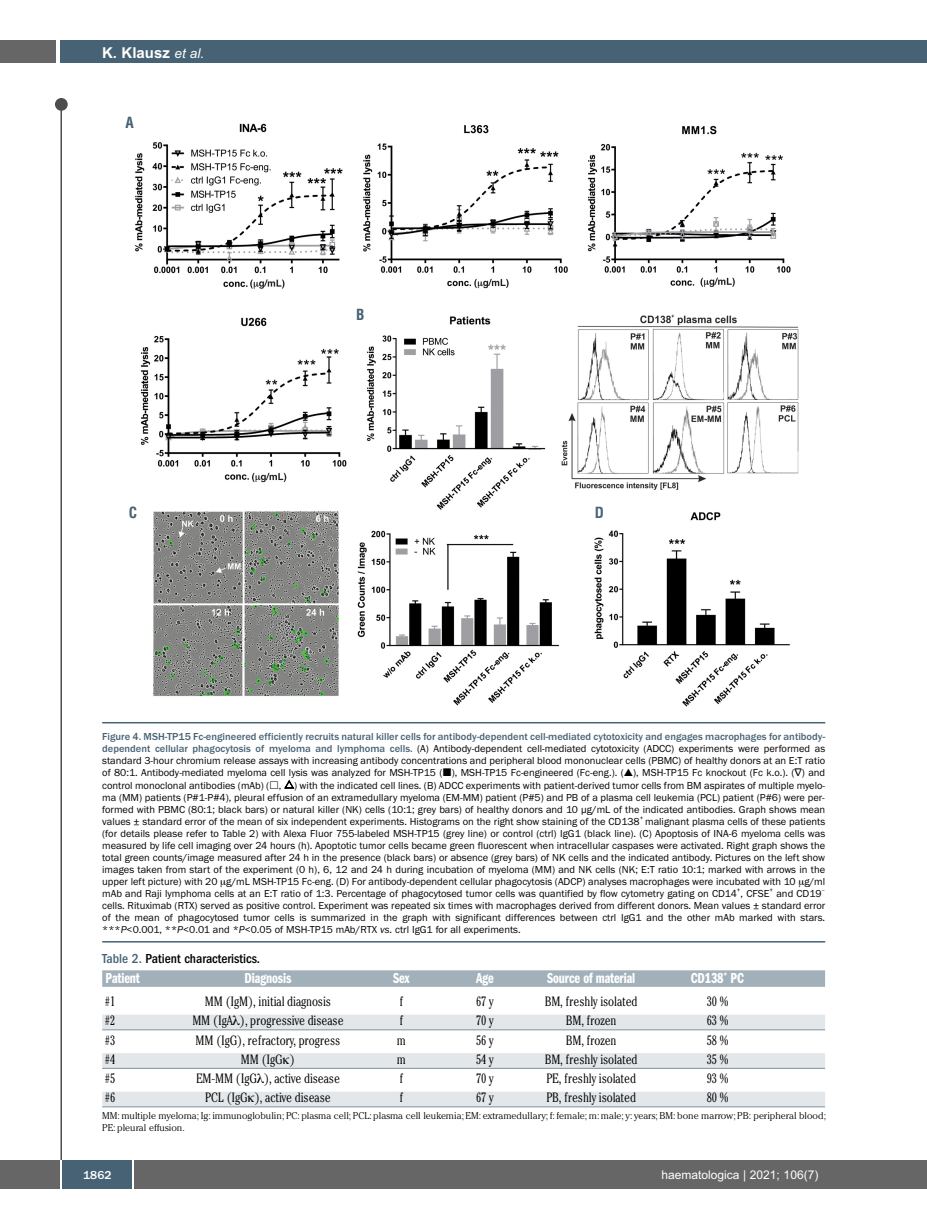
<style>
.page{position:relative;width:927px;height:1225px;background:#fff}
.page>*{position:absolute;margin:0;border:0;box-sizing:border-box;transform-origin:0 0}
.t1{font:15px "Franklin Gothic Demi Cmpr";letter-spacing:-.01em;color:#fff}
.t2{font:700 15px "Arial";color:#fff}
.t3{font:700 condensed 15px "Helvetica";color:#466274}
.t4{font:300 condensed 13.5px "Cheltenham";letter-spacing:-.01em;color:#000}
.t5{font:500 condensed 13.5px "Franklin Gothic";color:#000}
.t6{font:12px "Arial";color:#fff}
.t7{font:500 12px "Franklin Gothic";color:#fff}
.t8{font:10.5px/12px "Franklin Gothic";color:#000;text-align:justify}
.t9{font:300 9.75px/12px "Cheltenham";color:#000}
.s1{font-weight:400;font-style:italic;font-size:13.5px}
.s2{font-weight:500;color:#466274}
.s3{font-family:"Lucida Grande"}
.s4{font-style:italic}
.s5{color:#466274}
</style>
<div class="page">
<div style="left:911px;top:40px;width:16px;height:22px;background:#466274"></div>
<div style="left:910px;top:1160px;width:17px;height:28px;background:#666"></div>
<div style="left:55px;top:98px;width:13px;height:13px;background:#4d4d4d;border-radius:50%"></div>
<hr style="left:60px;top:101px;width:2px;height:1061px;background:#4d4d4d">
<div style="left:60px;top:40px;width:852px;height:22px;background:#466274"></div>
<div style="left:0;top:40px;width:56px;height:22px;background:#666"></div>
<div style="left:0;top:1160px;width:911px;height:28px;background:#666"></div>
<div style="left:62px;top:1160px;width:71px;height:28px;background:#466274"></div>
<hr style="left:60px;top:1160px;width:2px;height:28px;background:#fff">
<svg style="left:133px;top:1160px;width:1px;height:28px"></svg>
<img style="left:135px;top:123px;width:664px;height:584px">
<hr style="left:102px;top:722px;width:723px;height:1px;background:#466274">
<hr style="left:102px;top:941px;width:723px;height:1px;background:#466274">
<div style="left:102px;top:970px;width:723px;height:16px;background:#a2b0b9"></div>
<div style="left:102px;top:1014px;width:723px;height:15px;background:#e3e7ea"></div>
<hr style="left:102px;top:1029px;width:723px;height:1px;background:#7d919e">
<div style="left:102px;top:1053px;width:723px;height:15px;background:#e3e7ea"></div>
<hr style="left:102px;top:1068px;width:723px;height:1px;background:#7d919e">
<div style="left:102px;top:1091px;width:723px;height:15px;background:#e3e7ea"></div>
<hr style="left:102px;top:1106px;width:723px;height:1px;background:#7d919e">
<h1 class="t2" style="left:102px;top:44px;width:104px">K. Klausz <span class="s1">et al.</span></h1>
<h1 class="t3" style="left:125px;top:114px;width:10px">A</h1>
<h1 class="t3" style="left:356px;top:306px;width:10px">B</h1>
<h1 class="t3" style="left:129px;top:504px;width:10px">C</h1>
<h1 class="t3" style="left:595px;top:504px;width:11px">D</h1>
<p class="t8" style="left:102px;top:731px;width:725px"><span class="s2">Figure 4. MSH-TP15 Fc-engineered efficiently recruits natural killer cells for antibody-dependent cell-mediated cytotoxicity and engages macrophages for antibody&shy;dependent cellular phagocytosis of myeloma and lymphoma cells.</span> (A) Antibody-dependent cell-mediated cytotoxicity (ADCC) experiments were performed as standard 3-hour chromium release assays with increasing antibody concentrations and peripheral blood mononuclear cells (PBMC) of healthy donors at an E:T ratio of 80:1. Antibody-mediated myeloma cell lysis was analyzed for MSH-TP15 ( ), MSH-TP15 Fc-engineered (Fc-eng.). (▲), MSH-TP15 Fc knockout (Fc k.o.). (<span class="s3">∇</span>) and control monoclonal antibodies (mAb) ( , ) with the indicated cell lines. (B) ADCC experiments with patient-derived tumor cells from BM aspirates of multiple myelo&shy;ma (MM) patients (P#1-P#4), pleural effusion of an extramedullary myeloma (EM-MM) patient (P#5) and PB of a plasma cell leukemia (PCL) patient (P#6) were per&shy;formed with PBMC (80:1; black bars) or natural killer (NK) cells (10:1; grey bars) of healthy donors and 10 µg/mL of the indicated antibodies. Graph shows mean values ± standard error of the mean of six independent experiments. Histograms on the right show staining of the CD138<sup>+</sup> malignant plasma cells of these patients (for details please refer to Table 2) with Alexa Fluor 755-labeled MSH-TP15 (grey line) or control (ctrl) IgG1 (black line). (C) Apoptosis of INA-6 myeloma cells was measured by life cell imaging over 24 hours (h). Apoptotic tumor cells became green fluorescent when intracellular caspases were activated. Right graph shows the total green counts/image measured after 24 h in the presence (black bars) or absence (grey bars) of NK cells and the indicated antibody. Pictures on the left show images taken from start of the experiment (0 h), 6, 12 and 24 h during incubation of myeloma (MM) and NK cells (NK; E:T ratio 10:1; marked with arrows in the upper left picture) with 20 g/mL MSH-TP15 Fc-eng. (D) For antibody-dependent cellular phagocytosis (ADCP) analyses macrophages were incubated with 10 g/ml mAb and Raji lymphoma cells at an E:T ratio of 1:3. Percentage of phagocytosed tumor cells was quantified by flow cytometry gating on CD14<sup>+</sup>, CFSE<sup>+</sup> and CD19<sup>– </sup>cells. Rituximab (RTX) served as positive control. Experiment was repeated six times with macrophages derived from different donors. Mean values ± standard error of the mean of phagocytosed tumor cells is summarized in the graph with significant differences between ctrl IgG1 and the other mAb marked with stars. ***<span class="s4">P</span>&lt;0.001, **<span class="s4">P</span>&lt;0.01 and *<span class="s4">P</span>&lt;0.05 of MSH-TP15 mAb/RTX <span class="s4">vs.</span> ctrl IgG1 for all experiments.</p>
<p class="t5" style="left:102px;top:954px;width:159px"><span class="s5">Table 2.</span> Patient characteristics.</p>
<h1 class="t1" style="left:106px;top:972px;width:36px">Patient</h1>
<h1 class="t1" style="left:245px;top:972px;width:48px">Diagnosis</h1>
<h1 class="t1" style="left:393px;top:972px;width:18px">Sex</h1>
<h1 class="t1" style="left:476px;top:972px;width:19px">Age</h1>
<h1 class="t1" style="left:547px;top:972px;width:90px">Source of material</h1>
<h1 class="t1" style="left:691px;top:972px;width:55px">CD138<sup>+</sup> PC</h1>
<p class="t4" style="left:105px;top:996px;width:12px">#1</p>
<p class="t4" style="left:205px;top:996px;width:128px">MM (IgM), initial diagnosis</p>
<p class="t4" style="left:400px;top:996px;width:5px">f</p>
<p class="t4" style="left:476px;top:996px;width:19px">67y</p>
<p class="t4" style="left:545px;top:996px;width:94px">BM, freshly isolated</p>
<p class="t4" style="left:707px;top:996px;width:23px">30%</p>
<p class="t4" style="left:105px;top:1016px;width:12px">#2</p>
<p class="t4" style="left:192px;top:1016px;width:153px">MM (IgA●), progressive disease</p>
<p class="t4" style="left:400px;top:1016px;width:5px">f</p>
<p class="t4" style="left:476px;top:1016px;width:19px">70y</p>
<p class="t4" style="left:566px;top:1016px;width:52px">BM, frozen</p>
<p class="t4" style="left:707px;top:1016px;width:23px">63%</p>
<p class="t4" style="left:105px;top:1035px;width:12px">#3</p>
<p class="t4" style="left:196px;top:1035px;width:146px">MM (IgG), refractory, progress</p>
<p class="t4" style="left:397px;top:1035px;width:11px">m</p>
<p class="t4" style="left:476px;top:1035px;width:19px">56y</p>
<p class="t4" style="left:566px;top:1035px;width:52px">BM, frozen</p>
<p class="t4" style="left:707px;top:1035px;width:23px">58%</p>
<p class="t4" style="left:105px;top:1054px;width:12px">#4</p>
<p class="t4" style="left:241px;top:1054px;width:56px">MM (IgG )</p>
<p class="t4" style="left:397px;top:1054px;width:11px">m</p>
<p class="t4" style="left:476px;top:1054px;width:19px">54y</p>
<p class="t4" style="left:545px;top:1054px;width:94px">BM, freshly isolated</p>
<p class="t4" style="left:707px;top:1054px;width:23px">35%</p>
<p class="t4" style="left:105px;top:1073px;width:12px">#5</p>
<p class="t4" style="left:196px;top:1073px;width:146px">EM-MM (IgG●), active disease</p>
<p class="t4" style="left:400px;top:1073px;width:5px">f</p>
<p class="t4" style="left:476px;top:1073px;width:19px">70y</p>
<p class="t4" style="left:546px;top:1073px;width:91px">PE, freshly isolated</p>
<p class="t4" style="left:707px;top:1073px;width:23px">93%</p>
<p class="t4" style="left:105px;top:1093px;width:12px">#6</p>
<p class="t4" style="left:205px;top:1093px;width:127px">PCL (IgG ), active disease</p>
<p class="t4" style="left:400px;top:1093px;width:5px">f</p>
<p class="t4" style="left:476px;top:1093px;width:19px">67y</p>
<p class="t4" style="left:546px;top:1093px;width:91px">PB, freshly isolated</p>
<p class="t4" style="left:707px;top:1093px;width:23px">80%</p>
<p class="t9" style="left:102px;top:1110px;width:725px">MM: multiple myeloma; Ig: immunoglobulin; PC: plasma cell; PCL: plasma cell leukemia; EM: extramedullary; f: female; m: male; y: years; BM: bone marrow; PB: peripheral blood;<br>PE: pleural effusion.</p>
<p class="t7" style="left:83px;top:1167px;width:30px">1862</p>
<p class="t6" style="left:661px;top:1167px;width:158px">haematologica | 2021; 106(7)</p>
</div>
